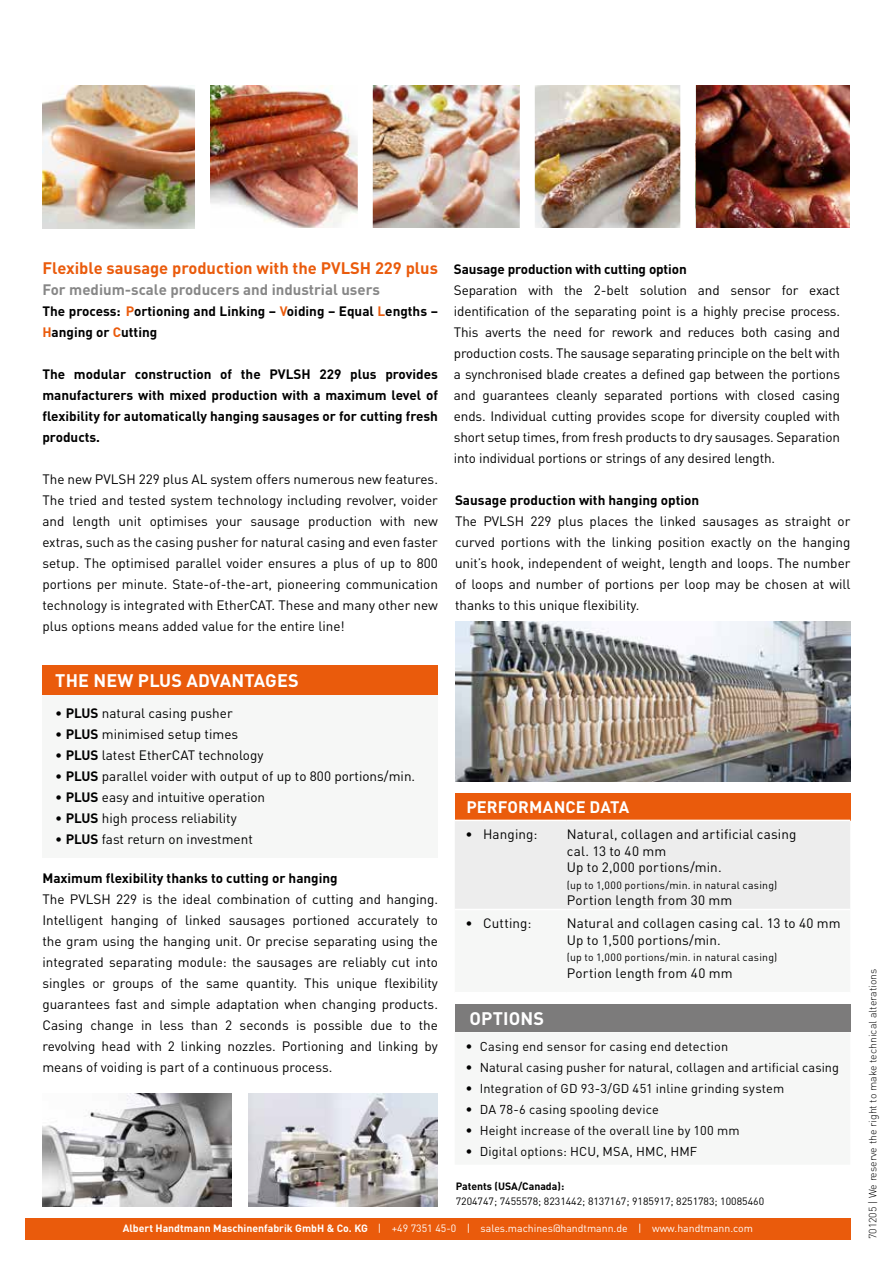
<style>
.page{position:relative;width:893px;height:1263px;background:#fff}
.page>*{position:absolute;margin:0;border:0;box-sizing:border-box;transform-origin:0 0}
.t1{font:700 18px "DIN Pro";letter-spacing:.01em;color:#fff}
.t2{font:700 16.5px "DIN Pro";color:#ea5b0c}
.t3{font:700 16.5px "DIN Pro";color:#fff}
.t4{font:700 15px "DIN Pro";color:#878787}
.t5{font:13.5px/21px "DIN Pro";color:#000;text-align:justify}
.t6{font:700 13.5px/21px "DIN Pro";color:#000}
.t7{font:12.75px/21px "DIN Pro";letter-spacing:.01em;color:#000}
.t8{font:10.5px "DIN Pro";letter-spacing:.015em;color:#000}
.t9{font:10.5px "DIN Pro";color:#fff}
.t10{font:300 10.5px "DIN Pro";color:#000}
.t11{font:700 10.5px "DIN Pro";color:#000}
.s1{color:#ea5b0c}
.s2{font-weight:700}
</style>
<div class="page">
<div style="left:26px;top:1218px;width:824px;height:21px;background:#ea5b0c"></div>
<img style="left:695px;top:85px;width:154px;height:142px">
<img style="left:249px;top:1093px;width:189px;height:113px">
<img style="left:42px;top:1094px;width:190px;height:112px">
<img style="left:210px;top:85px;width:310px;height:142px">
<img style="left:42px;top:86px;width:153px;height:142px">
<img style="left:535px;top:85px;width:145px;height:142px">
<div style="left:358px;top:73px;width:15px;height:170px;background:#fff"></div>
<img style="left:455px;top:621px;width:395px;height:160px">
<div style="left:455px;top:793px;width:395px;height:27px;background:#ea5b0c"></div>
<div style="left:455px;top:820px;width:395px;height:89px;background:#ededed"></div>
<div style="left:455px;top:1005px;width:395px;height:27px;background:#7c7b7b"></div>
<div style="left:42px;top:665px;width:396px;height:30px;background:#ea5b0c"></div>
<div style="left:42px;top:695px;width:396px;height:162px;background:#f6f7f6"></div>
<p class="t2" style="left:42px;top:254px;width:397px">Flexible sausage production with the PVLSH 229 plus</p>
<p class="t4" style="left:42px;top:277px;width:339px">For medium-scale producers and industrial users</p>
<p class="t6" style="left:42px;top:299px;width:397px">The process: <span class="s1">P</span>ortioning and Linking – <span class="s1">V</span>oiding – Equal <span class="s1">L</span>engths –<br><span class="s1">H</span>anging or <span class="s1">C</span>utting</p>
<p class="t6" style="left:42px;top:362px;width:397px;text-align:justify">The modular construction of the PVLSH 229 plus provides manufacturers with mixed production with a maximum level of flexibility for automatically hanging sausages or for cutting fresh products.</p>
<p class="t5" style="left:42px;top:467px;width:397px">The new PVLSH 229 plus AL system offers numerous new features.<br>The tried and tested system technology including revolver, voider and length unit optimises your sausage production with new extras, such as the casing pusher for natural casing and even faster setup. The optimised parallel voider ensures a plus of up to 800 portions per minute. State-of-the-art, pioneering communication technology is integrated with EtherCAT. These and many other new plus options means added value for the entire line!</p>
<h1 class="t1" style="left:55px;top:666px;width:245px">THE NEW PLUS ADVANTAGES</h1>
<p class="t5" style="left:55px;top:702px;width:179px">• <span class="s2">PLUS</span> natural casing pusher</p>
<p class="t5" style="left:55px;top:723px;width:185px">• <span class="s2">PLUS</span> minimised setup times</p>
<p class="t5" style="left:55px;top:744px;width:210px">• <span class="s2">PLUS</span> latest EtherCAT technology</p>
<p class="t5" style="left:55px;top:765px;width:362px">• <span class="s2">PLUS</span> parallel voider with output of up to 800 portions/min.</p>
<p class="t5" style="left:55px;top:786px;width:211px">• <span class="s2">PLUS</span> easy and intuitive operation</p>
<p class="t5" style="left:55px;top:807px;width:183px">• <span class="s2">PLUS</span> high process reliability</p>
<p class="t5" style="left:55px;top:828px;width:199px">• <span class="s2">PLUS</span> fast return on investment</p>
<p class="t6" style="left:42px;top:866px;width:297px">Maximum flexibility thanks to cutting or hanging</p>
<p class="t5" style="left:42px;top:887px;width:397px">The PVLSH 229 is the ideal combination of cutting and hanging.<br>Intelligent hanging of linked sausages portioned accurately to the gram using the hanging unit. Or precise separating using the integrated separating module: the sausages are reliably cut into singles or groups of the same quantity. This unique flexibility guarantees fast and simple adaptation when changing products.<br>Casing change in less than 2 seconds is possible due to the revolving head with 2 linking nozzles. Portioning and linking by means of voiding is part of a continuous process.</p>
<p class="t6" style="left:454px;top:257px;width:234px">Sausage production with cutting option</p>
<p class="t5" style="left:454px;top:278px;width:388px">Separation with the 2-belt solution and sensor for exact identification of the separating point is a highly precise process.<br>This averts the need for rework and reduces both casing and production costs. The sausage separating principle on the belt with a synchronised blade creates a defined gap between the portions and guarantees cleanly separated portions with closed casing ends. Individual cutting provides scope for diversity coupled with short setup times, from fresh products to dry sausages. Separation into individual portions or strings of any desired length.</p>
<p class="t6" style="left:455px;top:488px;width:246px">Sausage production with hanging option</p>
<p class="t5" style="left:455px;top:509px;width:397px">The PVLSH 229 plus places the linked sausages as straight or curved portions with the linking position exactly on the hanging unit’s hook, independent of weight, length and loops. The number of loops and number of portions per loop may be chosen at will thanks to this unique flexibility.</p>
<p class="t3" style="left:466px;top:793px;width:164px">PERFORMANCE DATA</p>
<p class="t5" style="left:465px;top:822px;width:74px">• Hanging:</p>
<p class="t5" style="left:567px;top:825px;width:231px;line-height:16.5px;text-align:left">Natural, collagen and artificial casing cal. 13 to 40 mm<br>Up to 2,000 portions/min.</p>
<p class="t8" style="left:567px;top:877px;width:212px">(up to 1,000 portions/min. in natural casing)</p>
<p class="t5" style="left:567px;top:888px;width:167px">Portion length from 30 mm</p>
<p class="t5" style="left:465px;top:911px;width:68px">• Cutting:</p>
<p class="t5" style="left:567px;top:914px;width:275px;line-height:16.5px">Natural and collagen casing cal. 13 to 40 mm<br>Up to 1,500 portions/min.</p>
<p class="t8" style="left:567px;top:949px;width:212px">(up to 1,000 portions/min. in natural casing)</p>
<p class="t5" style="left:567px;top:961px;width:167px">Portion length from 40 mm</p>
<h1 class="t1" style="left:469px;top:1004px;width:76px">OPTIONS</h1>
<p class="t5" style="left:465px;top:1034px;width:9px">• • • • • •</p>
<p class="t7" style="left:480px;top:1034px;width:361px">Casing end sensor for casing end detection<br>Natural casing pusher for natural, collagen and artificial casing Integration of GD 93-3/GD 451 inline grinding system<br>DA 78-6 casing spooling device<br>Height increase of the overall line by 100 mm<br>Digital options: HCU, MSA, HMC, HMF</p>
<p class="t11" style="left:456px;top:1178px;width:110px">Patents (USA/Canada):</p>
<p class="t8" style="left:456px;top:1193px;width:310px">7204747; 7455578; 8231442; 8137167; 9185917; 8251783; 10085460</p>
<p class="t9" style="left:123px;top:1219px;width:632px"><span class="s2">Albert Handtmann Maschinenfabrik GmbH &amp; Co. KG</span> | +49 7351 45-0 | sales.machines@handtmann.de | www.handtmann.com</p>
<p class="t10" style="left:865px;top:1239px;width:272px;rotate:-90deg">701205 | We reserve the right to make technical alterations</p>
</div>
